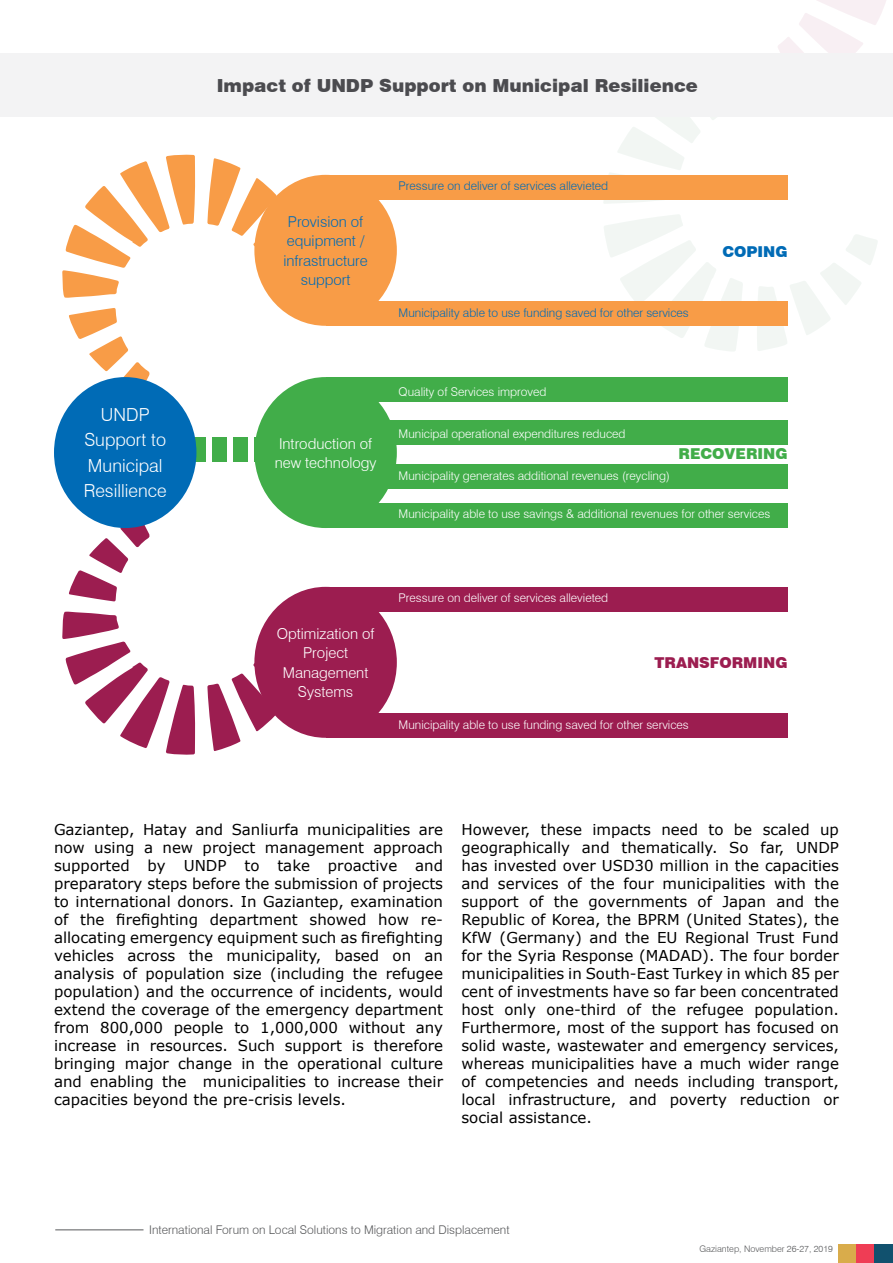
<style>
.page{position:relative;width:893px;height:1263px;background:#fff}
.page>*{position:absolute;margin:0;border:0;box-sizing:border-box;transform-origin:0 0}
.t1{font:900 18px "Swiss 721 BT";color:#4b4b4f}
.t2{font:300 18px/25.5px "Swiss 721 BT";color:#fff;text-align:center}
.t3{font:15px/18px "Verdana";color:#000;text-align:justify}
.t4{font:300 15px/19.5px "Swiss 721 BT";color:#fff;text-align:center}
.t5{font:300 15px/19.5px "Swiss 721 BT";color:#006bb6;text-align:center}
.t6{font:900 15px "Swiss 721 BT";color:#9c1d50}
.t7{font:900 15px "Swiss 721 BT";color:#41ad49}
.t8{font:900 15px "Swiss 721 BT";color:#006bb6}
.t9{font:300 12px "Swiss 721 BT";color:#fff}
.t10{font:300 12px "Swiss 721 BT";color:#006bb6}
.t11{font:300 12px "Swiss 721 BT";color:#58595b}
.t12{font:300 9px "Swiss 721 BT";color:#58595b}
</style>
<div class="page">
<svg style="left:604px;top:215px;width:139px;height:136px"></svg>
<svg style="left:603px;top:117px;width:123px;height:87px"></svg>
<svg style="left:757px;top:235px;width:121px;height:116px"></svg>
<svg style="left:748px;top:0;width:140px;height:54px"></svg>
<div style="left:839px;top:1245px;width:18px;height:18px;background:#d9ac4b"></div>
<div style="left:857px;top:1245px;width:18px;height:18px;background:#ef3d55"></div>
<div style="left:875px;top:1245px;width:18px;height:18px;background:#11516e"></div>
<hr style="left:55px;top:1229px;width:89px;height:1px;background:#58595b">
<div style="left:191px;top:437px;width:15px;height:25px;background:#41ad49"></div>
<div style="left:212px;top:437px;width:15px;height:25px;background:#41ad49"></div>
<div style="left:233px;top:437px;width:15px;height:25px;background:#41ad49"></div>
<div style="left:254px;top:437px;width:15px;height:25px;background:#41ad49"></div>
<svg style="left:62px;top:155px;width:133px;height:143px"></svg>
<svg style="left:207px;top:158px;width:100px;height:88px"></svg>
<svg style="left:69px;top:308px;width:81px;height:82px"></svg>
<svg style="left:62px;top:611px;width:133px;height:144px"></svg>
<svg style="left:207px;top:642px;width:100px;height:109px"></svg>
<svg style="left:69px;top:517px;width:81px;height:85px"></svg>
<div style="left:326px;top:175px;width:461px;height:24px;background:#f89c47"></div>
<div style="left:326px;top:587px;width:461px;height:24px;background:#9c1d50"></div>
<div style="left:326px;top:301px;width:461px;height:25px;background:#f89c47"></div>
<div style="left:326px;top:713px;width:461px;height:25px;background:#9c1d50"></div>
<div style="left:0;top:54px;width:893px;height:63px;background:#f3f3f4"></div>
<div style="left:254px;top:587px;width:143px;height:151px;background:#9c1d50;border-radius:50%"></div>
<div style="left:254px;top:175px;width:143px;height:151px;background:#f89c47;border-radius:50%"></div>
<div style="left:54px;top:377px;width:142px;height:151px;background:#006bb6;border-radius:50%"></div>
<div style="left:326px;top:377px;width:461px;height:25px;background:#41ad49"></div>
<div style="left:326px;top:420px;width:461px;height:24px;background:#41ad49"></div>
<div style="left:326px;top:464px;width:461px;height:25px;background:#41ad49"></div>
<div style="left:326px;top:503px;width:461px;height:25px;background:#41ad49"></div>
<div style="left:254px;top:377px;width:143px;height:151px;background:#41ad49;border-radius:50%"></div>
<p class="t1" style="left:217px;top:75px;width:482px">Impact of UNDP Support on Municipal Resilience</p>
<p class="t2" style="left:84px;top:401px;width:84px">UNDP<br>Support to<br>Municipal<br>Resillience</p>
<p class="t5" style="left:283px;top:212px;width:86px">Provision of equipment / infrastructure support</p>
<p class="t10" style="left:399px;top:179px;width:211px">Pressure on deliver of services allevieted</p>
<p class="t10" style="left:399px;top:305px;width:292px">Municipality able to use funding saved for other services</p>
<p class="t8" style="left:722px;top:243px;width:67px">COPING</p>
<p class="t4" style="left:275px;top:433px;width:103px;text-align:left">Introduction of new technology</p>
<p class="t9" style="left:399px;top:385px;width:149px">Quality of Services improved</p>
<p class="t9" style="left:399px;top:426px;width:228px">Municipal operational expenditures reduced</p>
<p class="t9" style="left:399px;top:469px;width:273px">Municipality generates additional revenues (reycling)</p>
<p class="t9" style="left:399px;top:506px;width:373px">Municipality able to use savings &amp; additional revenues for other services</p>
<p class="t7" style="left:679px;top:445px;width:110px">RECOVERING</p>
<p class="t4" style="left:277px;top:623px;width:99px">Optimization of<br>Project<br>Management<br>Systems</p>
<p class="t9" style="left:399px;top:591px;width:211px">Pressure on deliver of services allevieted</p>
<p class="t6" style="left:655px;top:653px;width:134px">TRANSFORMING</p>
<p class="t9" style="left:399px;top:717px;width:292px">Municipality able to use funding saved for other services</p>
<p class="t3" style="left:54px;top:821px;width:391px">Gaziantep, Hatay and Sanliurfa municipalities are now using a new project management approach supported by UNDP to take proactive and preparatory steps before the submission of projects to international donors. In Gaziantep, examination of the firefighting department showed how re&shy;allocating emergency equipment such as firefighting vehicles across the municipality, based on an analysis of population size (including the refugee population) and the occurrence of incidents, would extend the coverage of the emergency department from 800,000 people to 1,000,000 without any increase in resources. Such support is therefore bringing major change in the operational culture and enabling the municipalities to increase their capacities beyond the pre-crisis levels.</p>
<p class="t3" style="left:461px;top:821px;width:379px">However, these impacts need to be scaled up geographically and thematically. So far, UNDP has invested over USD30 million in the capacities and services of the four municipalities with the support of the governments of Japan and the Republic of Korea, the BPRM (United States), the KfW (Germany) and the EU Regional Trust Fund for the Syria Response (MADAD). The four border municipalities in South-East Turkey in which 85 per cent of investments have so far been concentrated host only one-third of the refugee population.<br>Furthermore, most of the support has focused on solid waste, wastewater and emergency services, whereas municipalities have a much wider range of competencies and needs including transport, local infrastructure, and poverty reduction or social assistance.</p>
<p class="t11" style="left:149px;top:1223px;width:362px">International Forum on Local Solutions to Migration and Displacement</p>
<p class="t12" style="left:700px;top:1244px;width:135px">Gaziantep, November 26-27, 2019</p>
</div>
